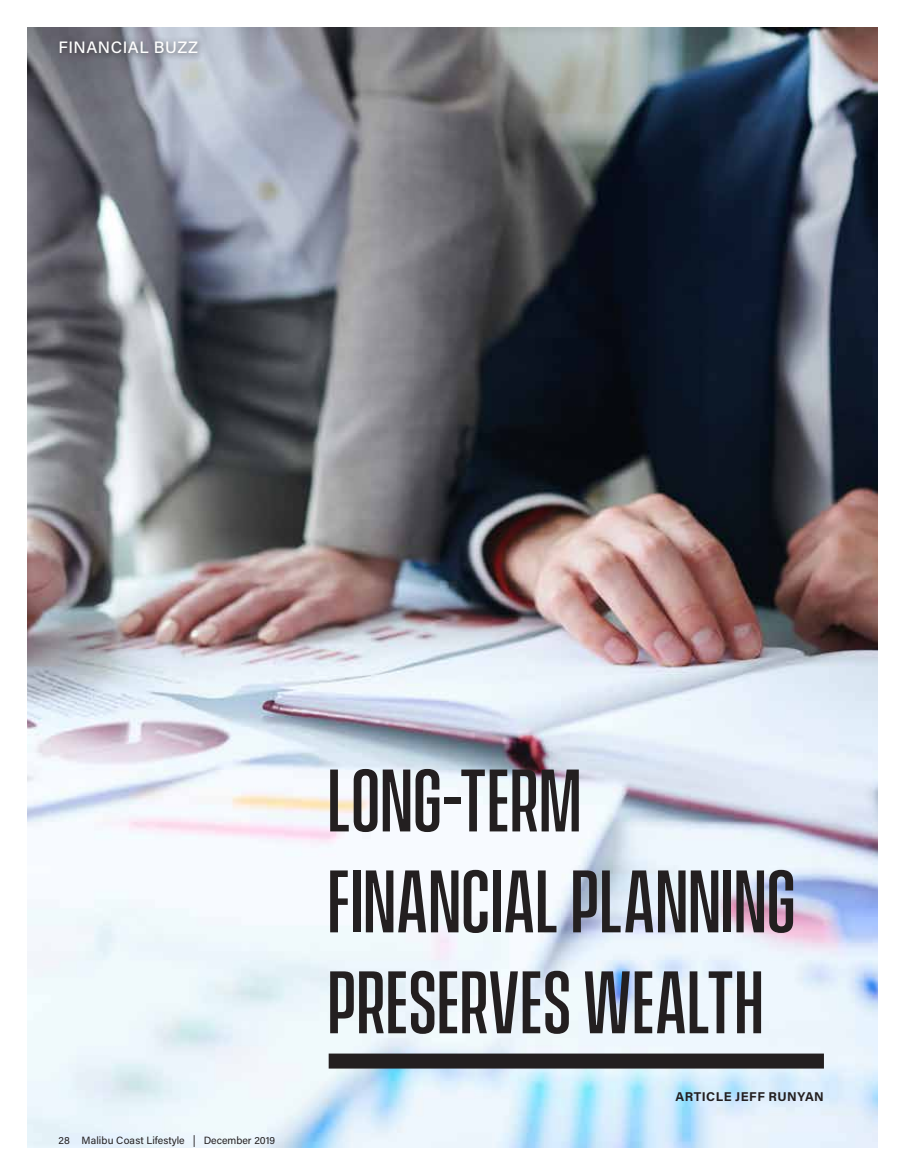
<style>
.page{position:relative;width:905px;height:1175px;background:#fff}
.page>*{position:absolute;margin:0;border:0;box-sizing:border-box;transform-origin:0 0}
.t1{font:500 80.7px/100.8px "Vanguard CF";letter-spacing:-.01em;color:#231f20}
.t2{font:500 16.5px "Acumin Pro";letter-spacing:.03em;color:#fff}
.t3{font:700 12.75px "Acumin Pro";letter-spacing:.035em;color:#231f20}
.t4{font:10.5px "Acumin Pro";color:#231f20}
.s1{font-size:11.4px}
</style>
<div class="page">
<img style="left:27px;top:27px;width:851px;height:1121px">
<div style="left:54px;top:36px;width:151px;height:25px;background:#231f20;opacity:.75"></div>
<div style="left:328px;top:1053px;width:495px;height:15px;background:#231f20"></div>
<p class="t2" style="left:58px;top:36px;width:141px">FINANCIAL BUZZ</p>
<p class="t4" style="left:58px;top:1133px;width:218px">28 Malibu Coast Lifestyle <span class="s1">|</span> December 2019</p>
<p class="t1" style="left:327px;top:754px;width:470px">LONG-TERM<br>FINANCIAL PLANNING<br>PRESERVES WEALTH</p>
<p class="t3" style="left:675px;top:1087px;width:150px">ARTICLE JEFF RUNYAN</p>
</div>
